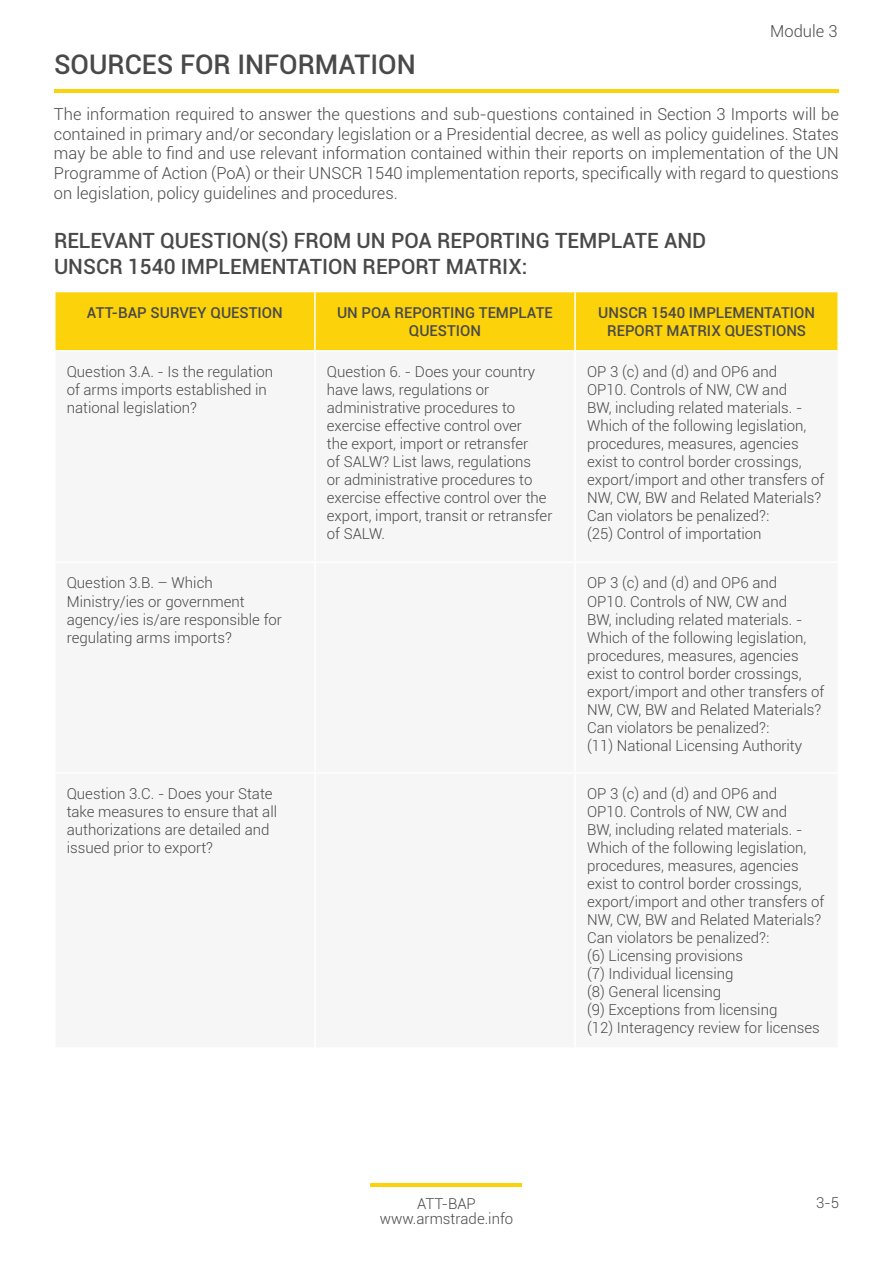
<style>
.page{position:relative;width:893px;height:1263px;background:#fff}
.page>*{position:absolute;margin:0;border:0;box-sizing:border-box;transform-origin:0 0}
.t1{font:500 27px "Roboto";color:#494949}
.t2{font:500 21px/25.2px "Roboto";color:#494949}
.Paragraph_Style_1{font:300 16.5px/19.8px "Roboto";color:#494949;text-align:justify}
.Paragraph_Style_1-2{font:300 15px/18px "Roboto";color:#494949}
.t3{font:500 15px/18px "Roboto";color:#494949;text-align:center}
</style>
<div class="page">
<div style="left:56px;top:292px;width:781px;height:58px;background:#fcd20b"></div>
<hr style="left:314px;top:292px;width:2px;height:58px;background:#fff">
<hr style="left:574px;top:292px;width:2px;height:58px;background:#fff">
<hr style="left:54px;top:90px;width:785px;height:3px;background:#fcd20b">
<hr style="left:371px;top:1183px;width:151px;height:3px;background:#fcd20b">
<p class="t1" style="left:54px;top:46px;width:363px">SOURCES FOR INFORMATION</p>
<p class="Paragraph_Style_1" style="left:770px;top:21px;width:69px">Module 3</p>
<p class="Paragraph_Style_1" style="left:54px;top:103px;width:786px">The information required to answer the questions and sub-questions contained in Section 3 Imports will be contained in primary and/or secondary legislation or a Presidential decree, as well as policy guidelines. States may be able to find and use relevant information contained within their reports on implementation of the UN Programme of Action (PoA) or their UNSCR 1540 implementation reports, specifically with regard to questions on legislation, policy guidelines and procedures.</p>
<p class="t2" style="left:54px;top:227px;width:654px">RELEVANT QUESTION(S) FROM UN POA REPORTING TEMPLATE AND<br>UNSCR 1540 IMPLEMENTATION REPORT MATRIX:</p>
<p class="t3" style="left:87px;top:303px;width:197px">ATT-BAP SURVEY QUESTION</p>
<p class="t3" style="left:337px;top:303px;width:217px">UN POA REPORTING TEMPLATE<br>QUESTION</p>
<p class="t3" style="left:598px;top:303px;width:218px">UNSCR 1540 IMPLEMENTATION<br>REPORT MATRIX QUESTIONS</p>
<p class="Paragraph_Style_1-2" style="left:67px;top:362px;width:208px">Question 3.A. - Is the regulation of arms imports established in national legislation?</p>
<p class="Paragraph_Style_1-2" style="left:327px;top:362px;width:227px">Question 6. - Does your country have laws, regulations or administrative procedures to exercise effective control over<br>the export, import or retransfer<br>of SALW? List laws, regulations<br>or administrative procedures to exercise effective control over the export, import, transit or retransfer of SALW.</p>
<p class="Paragraph_Style_1-2" style="left:587px;top:362px;width:239px">OP 3 (c) and (d) and OP6 and<br>OP10. Controls of NW, CW and<br>BW, including related materials. -<br>Which of the following legislation, procedures, measures, agencies exist to control border crossings, export/import and other transfers of<br>NW, CW, BW and Related Materials?<br>Can violators be penalized?:</p>
<p class="Paragraph_Style_1-2" style="left:587px;top:524px;width:176px">(25) Control of importation</p>
<p class="Paragraph_Style_1-2" style="left:67px;top:574px;width:217px">Question 3.B. – Which<br>Ministry/ies or government agency/ies is/are responsible for regulating arms imports?</p>
<p class="Paragraph_Style_1-2" style="left:587px;top:574px;width:239px">OP 3 (c) and (d) and OP6 and<br>OP10. Controls of NW, CW and<br>BW, including related materials. -<br>Which of the following legislation, procedures, measures, agencies exist to control border crossings, export/import and other transfers of<br>NW, CW, BW and Related Materials?<br>Can violators be penalized?:</p>
<p class="Paragraph_Style_1-2" style="left:587px;top:736px;width:216px">(11) National Licensing Authority</p>
<p class="Paragraph_Style_1-2" style="left:67px;top:784px;width:212px">Question 3.C. - Does your State take measures to ensure that all authorizations are detailed and issued prior to export?</p>
<p class="Paragraph_Style_1-2" style="left:587px;top:784px;width:239px">OP 3 (c) and (d) and OP6 and<br>OP10. Controls of NW, CW and<br>BW, including related materials. -<br>Which of the following legislation, procedures, measures, agencies exist to control border crossings, export/import and other transfers of<br>NW, CW, BW and Related Materials?<br>Can violators be penalized?:</p>
<p class="Paragraph_Style_1-2" style="left:587px;top:946px;width:157px">(6) Licensing provisions</p>
<p class="Paragraph_Style_1-2" style="left:587px;top:964px;width:148px">(7) Individual licensing</p>
<p class="Paragraph_Style_1-2" style="left:587px;top:982px;width:136px">(8) General licensing</p>
<p class="Paragraph_Style_1-2" style="left:587px;top:1000px;width:192px">(9) Exceptions from licensing</p>
<p class="Paragraph_Style_1-2" style="left:587px;top:1018px;width:234px">(12) Interagency review for licenses</p>
<p class="Paragraph_Style_1-2" style="left:380px;top:1196px;width:135px;line-height:15px;text-align:center">ATT-BAP www.armstrade.info</p>
<p class="Paragraph_Style_1-2" style="left:816px;top:1193px;width:24px">3-5</p>
</div>
